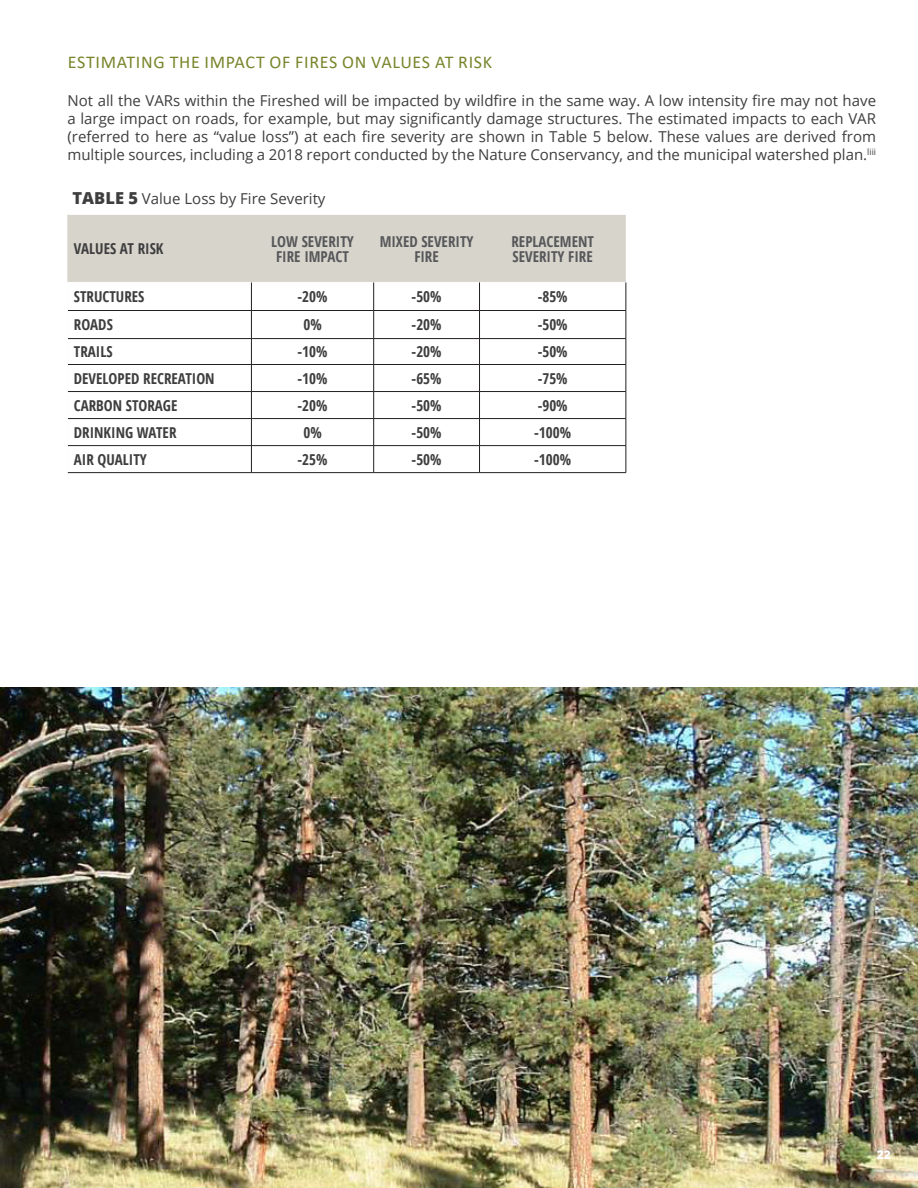
<style>
.page{position:relative;width:918px;height:1188px;background:#fff}
.page>*{position:absolute;margin:0;border:0;box-sizing:border-box;transform-origin:0 0}
.t1{font:18px "Calibri";letter-spacing:.04em;color:#79852b}
.t2{font:15px/18px "Open Sans";color:#3e3e3f;text-align:justify}
.t3{font:700 condensed 15px "Open Sans";color:#3e3e3f}
.t4{font:700 condensed 15px/15px "Open Sans";color:#57585a;text-align:center}
.t5{font:800 12px "Open Sans";color:#fff}
.s1{font-weight:800;font-size:16.5px}
</style>
<div class="page">
<img style="left:0;top:687px;width:918px;height:501px">
<svg style="left:68px;top:215px;width:559px;height:258px"></svg>
<hr style="left:68px;top:472px;width:183px;height:1px;background:#231f20">
<hr style="left:251px;top:472px;width:123px;height:1px;background:#231f20">
<hr style="left:374px;top:472px;width:106px;height:1px;background:#231f20">
<hr style="left:480px;top:472px;width:146px;height:1px;background:#231f20">
<p class="t1" style="left:68px;top:49px;width:426px">ESTIMATING THE IMPACT OF FIRES ON VALUES AT RISK</p>
<p class="t2" style="left:68px;top:91px;width:810px">Not all the VARs within the Fireshed will be impacted by wildfire in the same way. A low intensity fire may not have a large impact on roads, for example, but may significantly damage structures. The estimated impacts to each VAR (referred to here as “value loss”) at each fire severity are shown in Table 5 below. These values are derived from multiple sources, including a 2018 report conducted by the Nature Conservancy, and the municipal watershed plan.<sup>liii</sup></p>
<p class="t2" style="left:73px;top:189px;width:254px"><span class="s1">TABLE 5</span> Value Loss by Fire Severity</p>
<p class="t3" style="left:74px;top:238px;width:91px">VALUES AT RISK</p>
<p class="t4" style="left:271px;top:234px;width:84px">LOW SEVERITY<br>FIRE IMPACT</p>
<p class="t4" style="left:380px;top:234px;width:95px">MIXED SEVERITY<br>FIRE</p>
<p class="t4" style="left:511px;top:234px;width:84px;text-align:left">REPLACEMENT<br>SEVERITY FIRE</p>
<p class="t3" style="left:74px;top:286px;width:72px">STRUCTURES</p>
<p class="t3" style="left:298px;top:286px;width:32px">-20%</p>
<p class="t3" style="left:412px;top:286px;width:32px">-50%</p>
<p class="t3" style="left:538px;top:286px;width:32px">-85%</p>
<p class="t3" style="left:74px;top:314px;width:40px">ROADS</p>
<p class="t3" style="left:303px;top:314px;width:20px">0%</p>
<p class="t3" style="left:412px;top:314px;width:32px">-20%</p>
<p class="t3" style="left:538px;top:314px;width:32px">-50%</p>
<p class="t3" style="left:74px;top:341px;width:40px">TRAILS</p>
<p class="t3" style="left:298px;top:341px;width:32px">-10%</p>
<p class="t3" style="left:412px;top:341px;width:32px">-20%</p>
<p class="t3" style="left:538px;top:341px;width:32px">-50%</p>
<p class="t3" style="left:74px;top:368px;width:142px">DEVELOPED RECREATION</p>
<p class="t3" style="left:298px;top:368px;width:32px">-10%</p>
<p class="t3" style="left:412px;top:368px;width:32px">-65%</p>
<p class="t3" style="left:538px;top:368px;width:32px">-75%</p>
<p class="t3" style="left:74px;top:395px;width:105px">CARBON STORAGE</p>
<p class="t3" style="left:298px;top:395px;width:32px">-20%</p>
<p class="t3" style="left:412px;top:395px;width:32px">-50%</p>
<p class="t3" style="left:538px;top:395px;width:32px">-90%</p>
<p class="t3" style="left:74px;top:422px;width:104px">DRINKING WATER</p>
<p class="t3" style="left:303px;top:422px;width:20px">0%</p>
<p class="t3" style="left:412px;top:422px;width:32px">-50%</p>
<p class="t3" style="left:534px;top:422px;width:38px">-100%</p>
<p class="t3" style="left:74px;top:449px;width:75px">AIR QUALITY</p>
<p class="t3" style="left:298px;top:449px;width:32px">-25%</p>
<p class="t3" style="left:412px;top:449px;width:32px">-50%</p>
<p class="t3" style="left:534px;top:449px;width:38px">-100%</p>
<p class="t5" style="left:877px;top:1145px;width:16px">22</p>
</div>
